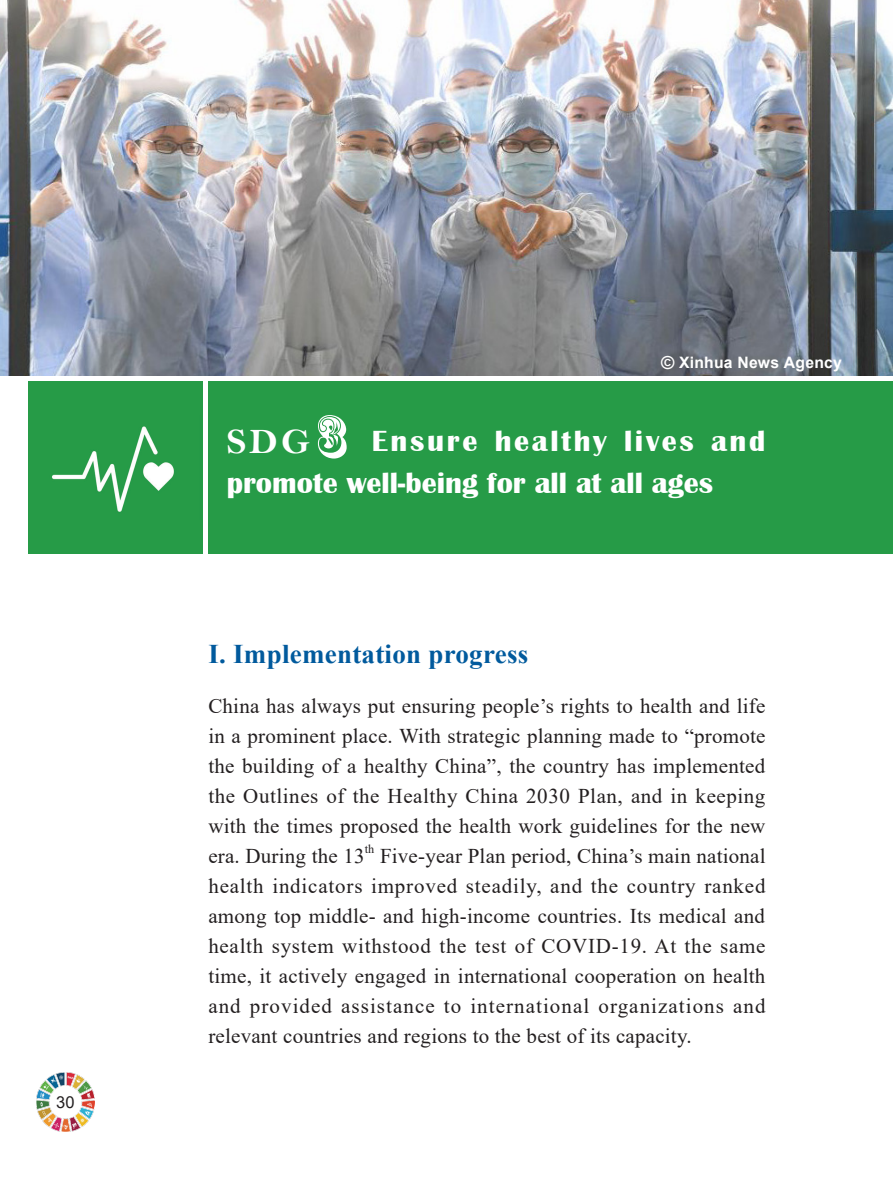
<style>
.page{position:relative;width:893px;height:1191px;background:#fff}
.page>*{position:absolute;margin:0;border:0;box-sizing:border-box;transform-origin:0 0}
.t1{font:57.15px "Rosewood";color:#fff}
.标题{font:36px "Bell MT Bold";color:#fff}
.标题-2{font:700 30px/42px "Britannic";color:#fff}
.内文大标题{font:700 27px "Times New Roman";letter-spacing:.01em;color:#015a9d}
.内文{font:21px/30px "Times New Roman";letter-spacing:.01em;color:#231f20;text-align:justify}
.t2{font:16.5px "Arial";color:#231f20}
.内文-2{font:700 15.75px "Arial";letter-spacing:.015em;color:#fff}
.内文-3{font:12.3px "Times New Roman";color:#231f20}
.s1{font-size:18px}
</style>
<div class="page">
<img style="left:36px;top:1072px;width:59px;height:59px">
<div style="left:209px;top:381px;width:684px;height:173px;background:#269b47"></div>
<img style="left:28px;top:415px;width:174px;height:106px">
<img style="left:0;top:0;width:893px;height:375px">
<div style="left:28px;top:381px;width:174px;height:34px;background:#269b47"></div>
<div style="left:28px;top:521px;width:174px;height:33px;background:#269b47"></div>
<p class="t2" style="left:56px;top:1090px;width:20px">30</p>
<p class="内文-2" style="left:661px;top:351px;width:182px"><span class="s1">©</span> Xinhua News Agency</p>
<p class="t1" style="left:315px;top:403px;width:32px">3</p>
<p class="标题" style="left:227px;top:420px;width:85px">SDG</p>
<p class="标题-2" style="left:227px;top:420px;width:540px;text-indent:145px">Ensure healthy lives and promote well-being for all at all ages</p>
<p class="内文大标题" style="left:208px;top:634px;width:321px">I. Implementation progress</p>
<p class="内文" style="left:208px;top:690px;width:559px">China has always put ensuring people’s rights to health and life in a prominent place. With strategic planning made to “promote the building of a healthy China”, the country has implemented the Outlines of the Healthy China 2030 Plan, and in keeping with the times proposed the health work guidelines for the new era. During the 13</p>
<p class="内文-3" style="left:365px;top:840px;width:11px">th</p>
<p class="内文" style="left:208px;top:840px;width:559px;text-indent:172px">Five-year Plan period, China’s main national health indicators improved steadily, and the country ranked among top middle- and high-income countries. Its medical and health system withstood the test of COVID-19. At the same time, it actively engaged in international cooperation on health and provided assistance to international organizations and relevant countries and regions to the best of its capacity.</p>
</div>
